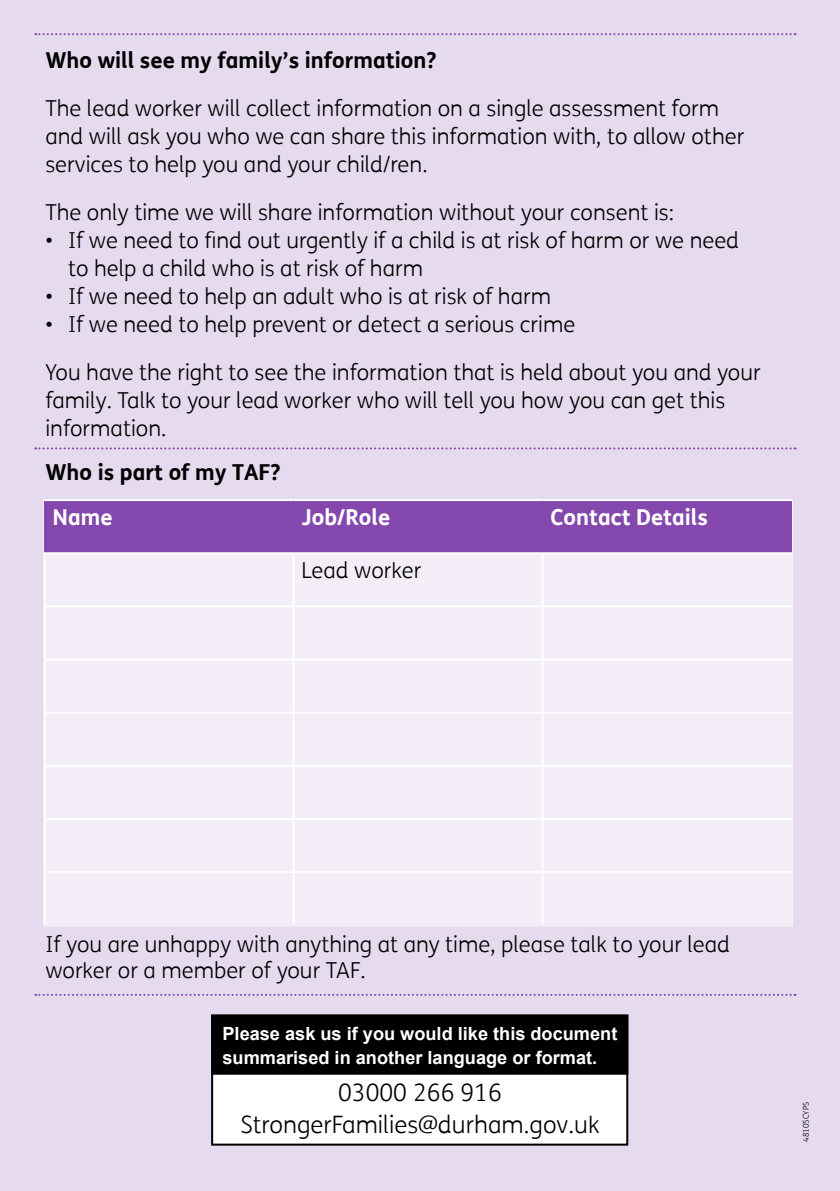
<style>
.page{position:relative;width:840px;height:1191px;background:#fff}
.page>*{position:absolute;margin:0;border:0;box-sizing:border-box;transform-origin:0 0}
.t1{font:300 24px/32px "FS Me";color:#000;text-align:center}
.t2{font:300 22px/28px "FS Me";color:#000}
.t3{font:700 22px "FS Me";color:#000}
.t4{font:700 22px "FS Me";color:#fff}
.t5{font:700 18.2px/24px "Arial";color:#fff}
.t6{font:300 8px "FS Me";color:#000}
</style>
<div class="page">
<div style="left:0;top:0;width:839px;height:1191px;background:#e6daef"></div>
<svg style="left:35px;top:993px;width:760px;height:2px"></svg>
<svg style="left:35px;top:447px;width:760px;height:2px"></svg>
<svg style="left:35px;top:33px;width:760px;height:2px"></svg>
<hr style="left:43px;top:924px;width:250px;height:2px;background:#fff">
<hr style="left:293px;top:924px;width:249px;height:2px;background:#fff">
<hr style="left:542px;top:924px;width:250px;height:2px;background:#fff">
<hr style="left:790px;top:873px;width:2px;height:51px;background:#fff">
<hr style="left:790px;top:820px;width:2px;height:51px;background:#fff">
<hr style="left:790px;top:767px;width:2px;height:51px;background:#fff">
<hr style="left:790px;top:713px;width:2px;height:52px;background:#fff">
<hr style="left:790px;top:660px;width:2px;height:51px;background:#fff">
<hr style="left:790px;top:607px;width:2px;height:51px;background:#fff">
<hr style="left:790px;top:554px;width:2px;height:51px;background:#fff">
<hr style="left:790px;top:501px;width:2px;height:51px;background:#fff">
<hr style="left:43px;top:501px;width:2px;height:51px;background:#fff">
<div style="left:212px;top:1015px;width:415px;height:129px;background:#fff"></div>
<div style="left:44px;top:500px;width:249px;height:53px;background:#8347ad"></div>
<div style="left:293px;top:500px;width:249px;height:53px;background:#8347ad"></div>
<div style="left:542px;top:500px;width:249px;height:53px;background:#8347ad"></div>
<div style="left:44px;top:553px;width:249px;height:53px;background:#f3edf7"></div>
<div style="left:293px;top:553px;width:249px;height:53px;background:#f3edf7"></div>
<div style="left:542px;top:553px;width:249px;height:53px;background:#f3edf7"></div>
<div style="left:44px;top:606px;width:249px;height:53px;background:#f3edf7"></div>
<div style="left:293px;top:606px;width:249px;height:53px;background:#f3edf7"></div>
<div style="left:542px;top:606px;width:249px;height:53px;background:#f3edf7"></div>
<div style="left:44px;top:659px;width:249px;height:53px;background:#f3edf7"></div>
<div style="left:293px;top:659px;width:249px;height:53px;background:#f3edf7"></div>
<div style="left:542px;top:659px;width:249px;height:53px;background:#f3edf7"></div>
<div style="left:44px;top:712px;width:249px;height:54px;background:#f3edf7"></div>
<div style="left:293px;top:712px;width:249px;height:54px;background:#f3edf7"></div>
<div style="left:542px;top:712px;width:249px;height:54px;background:#f3edf7"></div>
<div style="left:44px;top:766px;width:249px;height:53px;background:#f3edf7"></div>
<div style="left:293px;top:766px;width:249px;height:53px;background:#f3edf7"></div>
<div style="left:542px;top:766px;width:249px;height:53px;background:#f3edf7"></div>
<div style="left:44px;top:819px;width:249px;height:53px;background:#f3edf7"></div>
<div style="left:293px;top:819px;width:249px;height:53px;background:#f3edf7"></div>
<div style="left:542px;top:819px;width:249px;height:53px;background:#f3edf7"></div>
<div style="left:44px;top:872px;width:249px;height:53px;background:#f3edf7"></div>
<div style="left:293px;top:872px;width:249px;height:53px;background:#f3edf7"></div>
<div style="left:542px;top:872px;width:249px;height:53px;background:#f3edf7"></div>
<hr style="left:43px;top:499px;width:250px;height:2px;background:#fff">
<hr style="left:293px;top:499px;width:249px;height:2px;background:#fff">
<hr style="left:542px;top:499px;width:250px;height:2px;background:#fff">
<hr style="left:43px;top:552px;width:250px;height:2px;background:#fff">
<hr style="left:43px;top:554px;width:2px;height:51px;background:#fff">
<hr style="left:293px;top:552px;width:249px;height:2px;background:#fff">
<hr style="left:292px;top:554px;width:2px;height:51px;background:#fff">
<hr style="left:542px;top:552px;width:250px;height:2px;background:#fff">
<hr style="left:541px;top:554px;width:2px;height:51px;background:#fff">
<hr style="left:43px;top:605px;width:250px;height:2px;background:#fff">
<hr style="left:43px;top:607px;width:2px;height:51px;background:#fff">
<hr style="left:293px;top:605px;width:249px;height:2px;background:#fff">
<hr style="left:292px;top:607px;width:2px;height:51px;background:#fff">
<hr style="left:542px;top:605px;width:250px;height:2px;background:#fff">
<hr style="left:541px;top:607px;width:2px;height:51px;background:#fff">
<hr style="left:43px;top:658px;width:250px;height:2px;background:#fff">
<hr style="left:43px;top:660px;width:2px;height:51px;background:#fff">
<hr style="left:293px;top:658px;width:249px;height:2px;background:#fff">
<hr style="left:292px;top:660px;width:2px;height:51px;background:#fff">
<hr style="left:542px;top:658px;width:250px;height:2px;background:#fff">
<hr style="left:541px;top:660px;width:2px;height:51px;background:#fff">
<hr style="left:43px;top:711px;width:250px;height:2px;background:#fff">
<hr style="left:43px;top:713px;width:2px;height:52px;background:#fff">
<hr style="left:293px;top:711px;width:249px;height:2px;background:#fff">
<hr style="left:292px;top:713px;width:2px;height:52px;background:#fff">
<hr style="left:542px;top:711px;width:250px;height:2px;background:#fff">
<hr style="left:541px;top:713px;width:2px;height:52px;background:#fff">
<hr style="left:43px;top:765px;width:250px;height:2px;background:#fff">
<hr style="left:43px;top:767px;width:2px;height:51px;background:#fff">
<hr style="left:293px;top:765px;width:249px;height:2px;background:#fff">
<hr style="left:292px;top:767px;width:2px;height:51px;background:#fff">
<hr style="left:542px;top:765px;width:250px;height:2px;background:#fff">
<hr style="left:541px;top:767px;width:2px;height:51px;background:#fff">
<hr style="left:43px;top:818px;width:250px;height:2px;background:#fff">
<hr style="left:43px;top:820px;width:2px;height:51px;background:#fff">
<hr style="left:293px;top:818px;width:249px;height:2px;background:#fff">
<hr style="left:292px;top:820px;width:2px;height:51px;background:#fff">
<hr style="left:542px;top:818px;width:250px;height:2px;background:#fff">
<hr style="left:541px;top:820px;width:2px;height:51px;background:#fff">
<hr style="left:43px;top:871px;width:250px;height:2px;background:#fff">
<hr style="left:43px;top:873px;width:2px;height:51px;background:#fff">
<hr style="left:293px;top:871px;width:249px;height:2px;background:#fff">
<hr style="left:292px;top:873px;width:2px;height:51px;background:#fff">
<hr style="left:542px;top:871px;width:250px;height:2px;background:#fff">
<hr style="left:541px;top:873px;width:2px;height:51px;background:#fff">
<div style="left:211px;top:1014px;width:417px;height:131px;border:2px solid #000"></div>
<div style="left:212px;top:1015px;width:415px;height:58px;background:#000"></div>
<div style="left:211px;top:1014px;width:417px;height:60px;border:2px solid #000"></div>
<h2 class="t3" style="left:45px;top:46px;width:392px">Who will see my family’s information?</h2>
<p class="t2" style="left:45px;top:94px;width:700px">The lead worker will collect information on a single assessment form and will ask you who we can share this information with, to allow other services to help you and your child/ren.</p>
<p class="t2" style="left:45px;top:198px;width:629px">The only time we will share information without your consent is:</p>
<p class="t2" style="left:68px;top:226px;width:672px;text-indent:-23px">• If we need to find out urgently if a child is at risk of harm or we need to help a child who is at risk of harm</p>
<p class="t2" style="left:45px;top:282px;width:507px">• If we need to help an adult who is at risk of harm</p>
<p class="t2" style="left:45px;top:310px;width:531px">• If we need to help prevent or detect a serious crime</p>
<p class="t2" style="left:45px;top:358px;width:716px">You have the right to see the information that is held about you and your family. Talk to your lead worker who will tell you how you can get this information.</p>
<h2 class="t3" style="left:45px;top:458px;width:236px">Who is part of my TAF?</h2>
<p class="t4" style="left:52px;top:503px;width:62px">Name</p>
<p class="t4" style="left:301px;top:503px;width:90px">Job/Role</p>
<p class="t4" style="left:550px;top:503px;width:159px">Contact Details</p>
<p class="t2" style="left:301px;top:556px;width:121px">Lead worker</p>
<p class="t2" style="left:45px;top:931px;width:685px;line-height:26.4px">If you are unhappy with anything at any time, please talk to your lead worker or a member of your TAF.</p>
<p class="t5" style="left:222px;top:1022px;width:396px">Please ask us if you would like this document summarised in another language or format.</p>
<p class="t1" style="left:240px;top:1077px;width:360px">03000 266 916<br>StrongerFamilies@durham.gov.uk</p>
<p class="t6" style="left:801px;top:1142px;width:41px;rotate:-90deg">48105CYPS</p>
</div>
